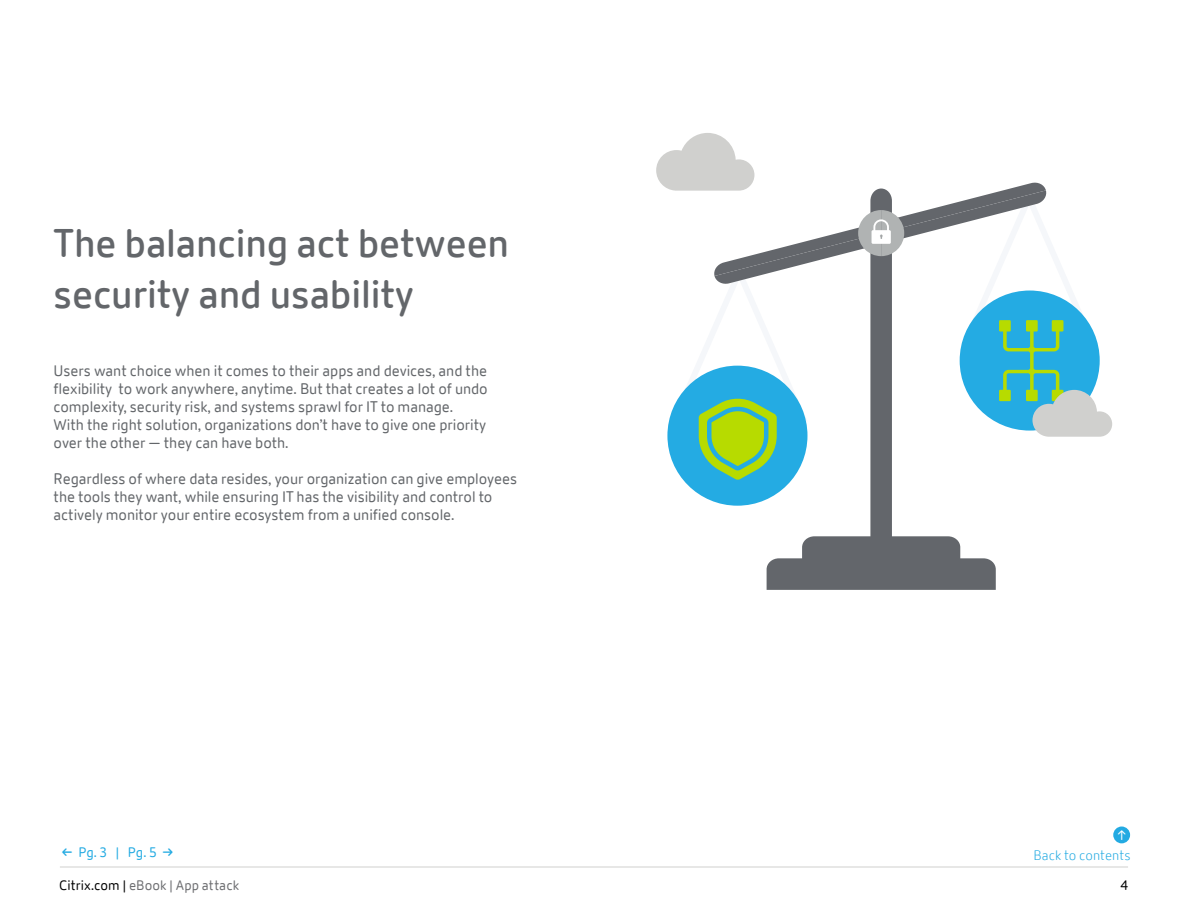
<style>
.page{position:relative;width:1188px;height:918px;background:#fff}
.page>*{position:absolute;margin:0;border:0;box-sizing:border-box;transform-origin:0 0}
.t1{font:600 39px/50.4px "Citrix New Sans";letter-spacing:-.005em;color:#63666a}
.t2{font:15px/18px "Citrix New Sans";letter-spacing:-.005em;color:#63666a}
.t3{font:13.5px "Citrix New Sans";letter-spacing:.005em;color:#6d6e71}
.t4{font:300 13.5px "Citrix New Sans";color:#23aae2}
.t5{font:13.5px "Citrix New Sans";color:#23aae2}
.t6{font:13.5px "Citrix New Sans";color:#000}
.t7{font:13.5px "Citrix New Sans";color:#fff}
.s1{font-weight:600}
.s2{color:#000}
</style>
<div class="page">
<hr style="left:60px;top:867px;width:1068px;height:1px;background:#d0d0ce">
<div style="left:1113px;top:827px;width:17px;height:16px;background:#23aae2;border-radius:50%"></div>
<svg style="left:767px;top:480px;width:229px;height:110px"></svg>
<div style="left:667px;top:366px;width:140px;height:140px;background:#24abe3;border-radius:50%"></div>
<svg style="left:656px;top:133px;width:456px;height:347px"></svg>
<h1 class="t1" style="left:54px;top:219px;width:457px">The balancing act between security and usability</h1>
<p class="t2" style="left:54px;top:362px;width:436px">Users want choice when it comes to their apps and devices, and the flexibility to work anywhere, anytime. But that creates a lot of undo complexity, security risk, and systems sprawl for IT to manage.<br>With the right solution, organizations don’t have to give one priority over the other — they can have both.</p>
<p class="t2" style="left:54px;top:470px;width:465px">Regardless of where data resides, your organization can give employees the tools they want, while ensuring IT has the visibility and control to actively monitor your entire ecosystem from a unified console.</p>
<p class="t5" style="left:62px;top:845px;width:114px"><span class="s1">←</span> Pg. 3 | Pg. 5 <span class="s1">→</span></p>
<p class="t7" style="left:1117px;top:828px;width:10px">↑</p>
<p class="t4" style="left:1033px;top:847px;width:99px">Back to contents</p>
<p class="t3" style="left:59px;top:878px;width:182px"><span class="s2">Citrix.com |</span> eBook | App attack</p>
<p class="t6" style="left:1120px;top:878px;width:9px">4</p>
</div>
